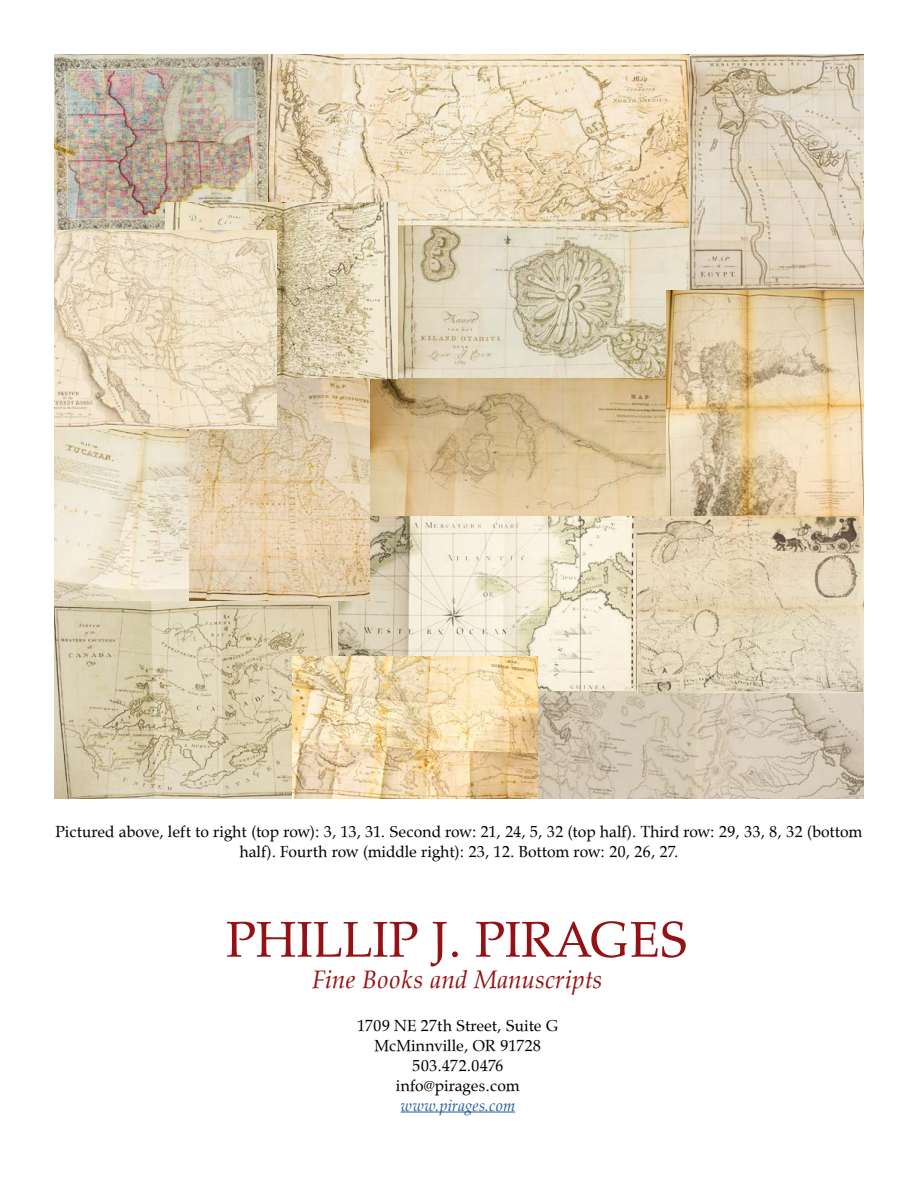
<style>
.page{position:relative;width:918px;height:1188px;background:#fff}
.page>*{position:absolute;margin:0;border:0;box-sizing:border-box;transform-origin:0 0}
.t1{font:52.05px "URW Palladio";color:#941215}
.t2{font:italic 25.95px "URW Palladio";color:#941215}
.t3{font:16.5px/19.8px "URW Palladio";color:#000;text-align:center}
.t4{font:italic 16.5px "URW Palladio";color:#215e9e}
</style>
<div class="page">
<img style="left:54px;top:54px;width:635px;height:176px">
<img style="left:397px;top:227px;width:292px;height:151px">
<img style="left:370px;top:378px;width:297px;height:138px">
<img style="left:54px;top:600px;width:284px;height:198px">
<img style="left:338px;top:516px;width:299px;height:175px">
<img style="left:165px;top:203px;width:232px;height:176px">
<img style="left:538px;top:691px;width:326px;height:107px">
<img style="left:54px;top:428px;width:136px;height:172px">
<img style="left:689px;top:54px;width:175px;height:237px">
<img style="left:667px;top:291px;width:197px;height:225px">
<img style="left:190px;top:378px;width:180px;height:222px">
<img style="left:637px;top:516px;width:227px;height:177px">
<img style="left:54px;top:230px;width:222px;height:198px">
<img style="left:292px;top:656px;width:246px;height:142px">
<hr style="left:401px;top:1112px;width:114px;height:1px;background:#215e9e">
<p class="t3" style="left:56px;top:822px;width:808px">Pictured above, left to right (top row): 3, 13, 31. Second row: 21, 24, 5, 32 (top half). Third row: 29, 33, 8, 32 (bottom half). Fourth row (middle right): 23, 12. Bottom row: 20, 26, 27.</p>
<h1 class="t1" style="left:226px;top:907px;width:464px">PHILLIP J. PIRAGES</h1>
<h2 class="t2" style="left:312px;top:964px;width:292px">Fine Books and Manuscripts</h2>
<p class="t3" style="left:357px;top:1016px;width:203px">1709 NE 27th Street, Suite G<br>McMinnville, OR 91728<br>503.472.0476 info@pirages.com</p>
<p class="t4" style="left:401px;top:1095px;width:116px">www.pirages.com</p>
</div>
